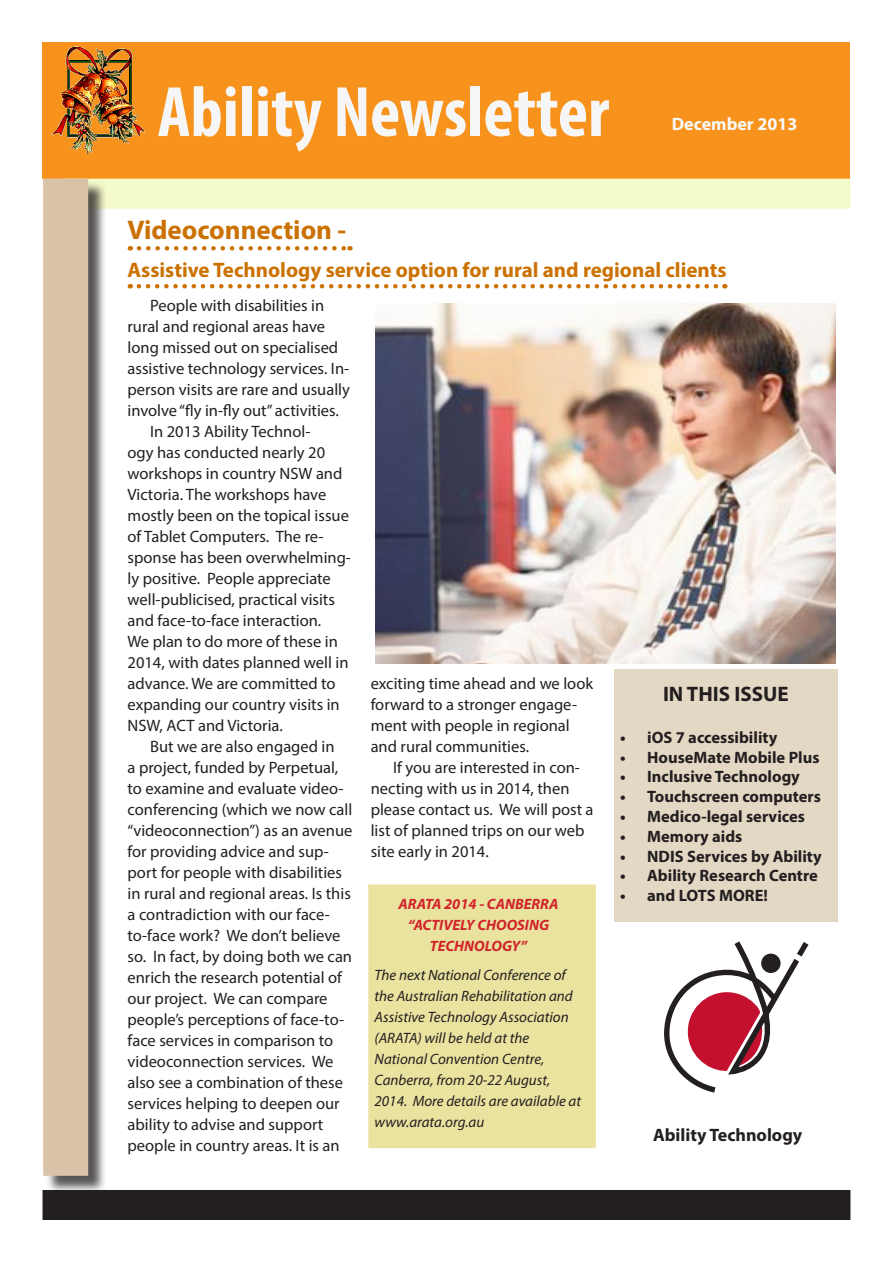
<style>
.page{position:relative;width:893px;height:1263px;background:#fff}
.page>*{position:absolute;margin:0;border:0;box-sizing:border-box;transform-origin:0 0}
.t1{font:700 condensed 72px "Myriad Pro";color:#f6f6f7}
.Headline{font:700 27px "Myriad Pro";color:#cb7100}
.Headline-2{font:700 21px "Myriad Pro";color:#cb7100}
.t2{font:700 21px "Myriad Pro";color:#231f20}
.t3{font:700 18px "Myriad Pro";color:#231f20}
.t4{font:700 18px "Myriad Pro";color:#f9f9f9}
.Body{font:16.5px/21px "Myriad Pro";color:#231f20}
.t5{font:700 16.5px "Myriad Pro";color:#231f20}
.Body_Italic{font:italic 15px/21px "Myriad Pro";color:#231f20}
.Body_Italic-2{font:italic 700 15px/21px "Myriad Pro";color:#d1232a;text-align:center}
</style>
<div class="page">
<div style="left:43px;top:43px;width:807px;height:136px;background:#f7931d"></div>
<svg style="left:666px;top:941px;width:143px;height:152px"></svg>
<div style="left:43px;top:1190px;width:807px;height:30px;background:#231f20"></div>
<div style="left:64px;top:179px;width:786px;height:30px;background:#f5facb"></div>
<div style="left:45px;top:181px;width:62px;height:1013px;background:#231f20;opacity:.75"></div>
<div style="left:43px;top:179px;width:45px;height:997px;background:#d8c2a8"></div>
<svg style="left:139px;top:246px;width:211px;height:4px"></svg>
<svg style="left:139px;top:284px;width:586px;height:4px"></svg>
<div style="left:614px;top:669px;width:224px;height:252px;background:#e3d8c4"></div>
<img style="left:375px;top:304px;width:460px;height:359px">
<div style="left:368px;top:884px;width:228px;height:264px;background:#eae29f;border:4px solid #eae29f"></div>
<img style="left:51px;top:46px;width:94px;height:108px">
<p class="t1" style="left:158px;top:67px;width:453px">Ability Newsletter</p>
<p class="t4" style="left:672px;top:113px;width:127px">December 2013</p>
<p class="Headline" style="left:128px;top:213px;width:220px">Videoconnection -</p>
<p class="Headline-2" style="left:128px;top:256px;width:600px">Assistive Technology service option for rural and regional clients</p>
<p class="Body" style="left:128px;top:295px;width:224px;text-indent:23px">People with disabilities in rural and regional areas have long missed out on specialised assistive technology services. In&shy;person visits are rare and usually involve “fly in-fly out” activities.</p>
<p class="Body" style="left:128px;top:421px;width:225px;text-indent:23px">In 2013 Ability Technol-<br>ogy has conducted nearly 20 workshops in country NSW and<br>Victoria. The workshops have mostly been on the topical issue of Tablet Computers. The re&shy;sponse has been overwhelming&shy;ly positive. People appreciate well-publicised, practical visits and face-to-face interaction.<br>We plan to do more of these in<br>2014, with dates planned well in advance. We are committed to expanding our country visits in<br>NSW, ACT and Victoria.</p>
<p class="Body" style="left:128px;top:736px;width:226px;text-indent:23px">But we are also engaged in<br>a project, funded by Perpetual, to examine and evaluate video&shy;conferencing (which we now call “videoconnection”) as an avenue for providing advice and sup&shy;port for people with disabilities in rural and regional areas. Is this a contradiction with our face&shy;to-face work? We don’t believe so. In fact, by doing both we can enrich the research potential of our project. We can compare people’s perceptions of face-to&shy;face services in comparison to videoconnection services. We also see a combination of these services helping to deepen our ability to advise and support people in country areas. It is an</p>
<p class="Body" style="left:371px;top:673px;width:224px">exciting time ahead and we look forward to a stronger engage&shy;ment with people in regional and rural communities.</p>
<p class="Body" style="left:371px;top:757px;width:224px;text-indent:23px">If you are interested in con&shy;necting with us in 2014, then please contact us. We will post a list of planned trips on our web site early in 2014.</p>
<p class="Body_Italic-2" style="left:399px;top:893px;width:161px">ARATA 2014 - CANBERRA</p>
<p class="Body_Italic-2" style="left:408px;top:914px;width:143px">“ACTIVELY CHOOSING<br>TECHNOLOGY”</p>
<p class="Body_Italic" style="left:375px;top:964px;width:208px">The next National Conference of the Australian Rehabilitation and<br>Assistive Technology Association (ARATA) will be held at the<br>National Convention Centre,<br>Canberra, from 20-22 August,<br>2014. More details are available at www.arata.org.au</p>
<p class="t2" style="left:663px;top:680px;width:127px">IN THIS ISSUE</p>
<p class="t5" style="left:620px;top:726px;width:159px">• iOS 7 accessibility</p>
<p class="t5" style="left:620px;top:746px;width:201px">• HouseMate Mobile Plus</p>
<p class="t5" style="left:620px;top:766px;width:181px">• Inclusive Technology</p>
<p class="t5" style="left:620px;top:786px;width:202px">• Touchscreen computers</p>
<p class="t5" style="left:620px;top:806px;width:186px">• Medico-legal services</p>
<p class="t5" style="left:620px;top:825px;width:124px">• Memory aids</p>
<p class="t5" style="left:620px;top:845px;width:203px">• NDIS Services by Ability</p>
<p class="t5" style="left:620px;top:865px;width:199px">• Ability Research Centre</p>
<p class="t5" style="left:620px;top:885px;width:149px">• and LOTS MORE!</p>
<p class="t3" style="left:653px;top:1124px;width:151px">Ability Technology</p>
</div>
